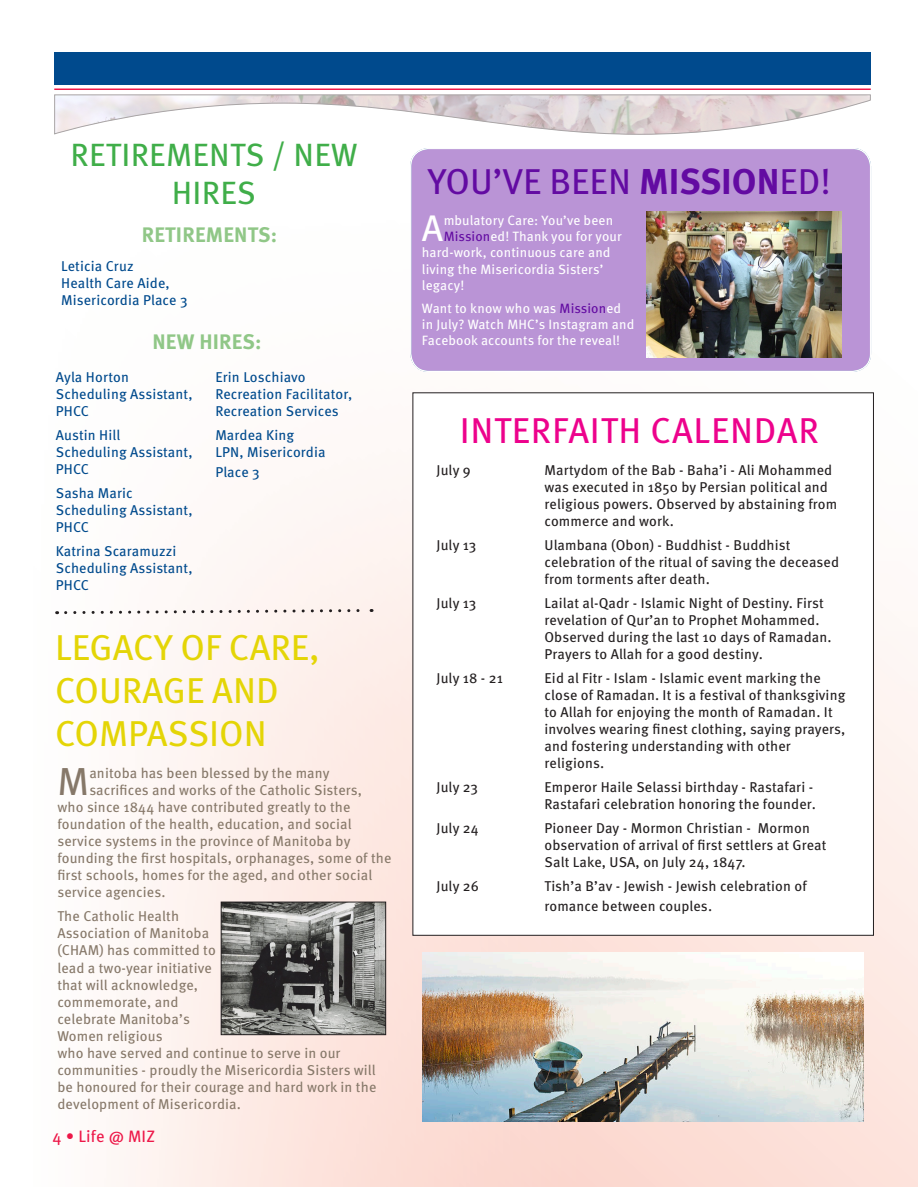
<style>
.page{position:relative;width:918px;height:1188px;background:#fff}
.page>*{position:absolute;margin:0;border:0;box-sizing:border-box;transform-origin:0 0}
.t1{font:39px "Meta OT";color:#867869}
.t2{font:37.05px "Meta OT";color:#fff}
.t3{font:36px/43.2px "Meta OT";color:#e4d506}
.t4{font:36px "Meta OT";color:#630ba2}
.t5{font:36px "Meta OT";letter-spacing:.02em;color:#ed028c}
.t6{font:32.25px/38.7px "Meta OT";letter-spacing:.01em;color:#40ae49;text-align:center}
.t7{font:700 21px "Meta OT";letter-spacing:.01em;color:#90c787}
.t8{font:16.5px "Meta OT";letter-spacing:.01em;color:#ed1748}
.t9{font:14.25px/17.1px "Meta OT";letter-spacing:.01em;color:#231f20}
.t10{font:14.25px/17.1px "Meta OT";letter-spacing:.01em;color:#867869}
.t11{font:14.25px/17.1px "Meta OT";letter-spacing:.01em;color:#004a8d}
.t12{font:13.5px/16.2px "Meta OT";letter-spacing:.01em;color:#fff}
.s1{font-weight:700}
.s2{color:#630ba2}
</style>
<div class="page">
<img style="left:55px;top:159px;width:863px;height:1028px">
<div style="left:54px;top:52px;width:817px;height:33px;background:#004a8d"></div>
<hr style="left:54px;top:89px;width:817px;height:1px;background:#ed1748">
<svg style="left:54px;top:94px;width:817px;height:41px"></svg>
<svg style="left:413px;top:392px;width:461px;height:544px"></svg>
<div style="left:411px;top:149px;width:459px;height:222px;background:#ba94d6;border-radius:18px"></div>
<div style="left:411px;top:149px;width:459px;height:222px;border:1px solid #fff;border-radius:18px"></div>
<img style="left:647px;top:211px;width:195px;height:147px">
<svg style="left:57px;top:608px;width:315px;height:8px"></svg>
<svg style="left:221px;top:902px;width:165px;height:133px;background:#737371"></svg>
<img style="left:422px;top:953px;width:442px;height:169px">
<p class="t6" style="left:70px;top:136px;width:289px">RETIREMENTS / NEW<br>HIRES</p>
<p class="t7" style="left:142px;top:222px;width:137px">RETIREMENTS:</p>
<p class="t11" style="left:61px;top:258px;width:74px">Leticia Cruz</p>
<p class="t11" style="left:61px;top:275px;width:128px">Health Care Aide,<br>Misericordia Place 3</p>
<p class="t7" style="left:152px;top:329px;width:111px">NEW HIRES:</p>
<p class="t11" style="left:56px;top:369px;width:138px">Ayla Horton<br>Scheduling Assistant,<br>PHCC</p>
<p class="t11" style="left:56px;top:427px;width:66px">Austin Hill</p>
<p class="t11" style="left:56px;top:444px;width:138px">Scheduling Assistant,<br>PHCC</p>
<p class="t11" style="left:56px;top:485px;width:79px">Sasha Maric</p>
<p class="t11" style="left:56px;top:502px;width:138px">Scheduling Assistant,<br>PHCC</p>
<p class="t11" style="left:56px;top:543px;width:138px">Katrina Scaramuzzi<br>Scheduling Assistant,<br>PHCC</p>
<p class="t11" style="left:215px;top:369px;width:139px">Erin Loschiavo<br>Recreation Facilitator,<br>Recreation Services</p>
<p class="t11" style="left:215px;top:427px;width:80px">Mardea King</p>
<p class="t11" style="left:215px;top:442px;width:112px;line-height:19.8px">LPN, Misericordia<br>Place 3</p>
<p class="t3" style="left:55px;top:627px;width:266px">LEGACY OF CARE,<br>COURAGE AND<br>COMPASSION</p>
<p class="t1" style="left:57px;top:758px;width:33px">M</p>
<p class="t10" style="left:89px;top:765px;width:242px">anitoba has been blessed by the many</p>
<p class="t10" style="left:89px;top:782px;width:274px">sacrifices and works of the Catholic Sisters,</p>
<p class="t10" style="left:57px;top:799px;width:295px">who since 1844 have contributed greatly to the</p>
<p class="t10" style="left:57px;top:816px;width:296px">foundation of the health, education, and social</p>
<p class="t10" style="left:57px;top:833px;width:295px">service systems in the province of Manitoba by</p>
<p class="t10" style="left:57px;top:850px;width:336px">founding the first hospitals, orphanages, some of the</p>
<p class="t10" style="left:57px;top:867px;width:316px">first schools, homes for the aged, and other social</p>
<p class="t10" style="left:57px;top:884px;width:110px">service agencies.</p>
<p class="t10" style="left:57px;top:908px;width:321px">The Catholic Health<br>Association of Manitoba<br>(CHAM) has committed to<br>lead a two-year initiative<br>that will acknowledge,<br>commemorate, and<br>celebrate Manitoba’s<br>Women religious<br>who have served and continue to serve in our communities - proudly the Misericordia Sisters will be honoured for their courage and hard work in the development of Misericordia.</p>
<p class="t8" style="left:52px;top:1127px;width:104px">4 • Life @ MIZ</p>
<p class="t4" style="left:428px;top:160px;width:405px">YOU’VE BEEN <span class="s1">MISSION</span>ED!</p>
<p class="t2" style="left:422px;top:207px;width:23px">A</p>
<p class="t12" style="left:444px;top:213px;width:171px">mbulatory Care: You’ve been</p>
<p class="t12" style="left:444px;top:229px;width:179px"><span class="s2">Mission</span>ed! Thank you for your</p>
<p class="t12" style="left:422px;top:245px;width:190px">hard-work, continuous care and</p>
<p class="t12" style="left:422px;top:261px;width:183px">living the Misericordia Sisters’</p>
<p class="t12" style="left:422px;top:277px;width:44px">legacy!</p>
<p class="t12" style="left:422px;top:300px;width:214px">Want to know who was <span class="s2">Mission</span>ed in July? Watch MHC’s Instagram and<br>Facebook accounts for the reveal!</p>
<p class="t5" style="left:460px;top:410px;width:361px">INTERFAITH CALENDAR</p>
<p class="t9" style="left:437px;top:461px;width:36px">July 9</p>
<p class="t9" style="left:545px;top:461px;width:294px">Martydom of the Bab - Baha’i - Ali Mohammed was executed in 1850 by Persian political and religious powers. Observed by abstaining from commerce and work.</p>
<p class="t9" style="left:437px;top:537px;width:41px">July 13</p>
<p class="t9" style="left:545px;top:537px;width:296px">Ulambana (Obon) - Buddhist - Buddhist celebration of the ritual of saving the deceased from torments after death.</p>
<p class="t9" style="left:437px;top:595px;width:41px">July 13</p>
<p class="t9" style="left:545px;top:595px;width:289px">Lailat al-Qadr - Islamic Night of Destiny. First revelation of Qur’an to Prophet Mohammed.<br>Observed during the last 10 days of Ramadan.<br>Prayers to Allah for a good destiny.</p>
<p class="t9" style="left:437px;top:670px;width:68px">July 18 - 21</p>
<p class="t9" style="left:545px;top:670px;width:303px">Eid al Fitr - Islam - Islamic event marking the close of Ramadan. It is a festival of thanksgiving to Allah for enjoying the month of Ramadan. It involves wearing finest clothing, saying prayers, and fostering understanding with other religions.</p>
<p class="t9" style="left:437px;top:779px;width:43px">July 23</p>
<p class="t9" style="left:545px;top:779px;width:273px">Emperor Haile Selassi birthday - Rastafari -<br>Rastafari celebration honoring the founder.</p>
<p class="t9" style="left:437px;top:820px;width:44px">July 24</p>
<p class="t9" style="left:545px;top:820px;width:284px">Pioneer Day - Mormon Christian - Mormon observation of arrival of first settlers at Great<br>Salt Lake, USA, on July 24, 1847.</p>
<p class="t9" style="left:437px;top:878px;width:44px">July 26</p>
<p class="t9" style="left:545px;top:877px;width:264px;line-height:19.8px">Tish’a B’av - Jewish - Jewish celebration of romance between couples.</p>
</div>
